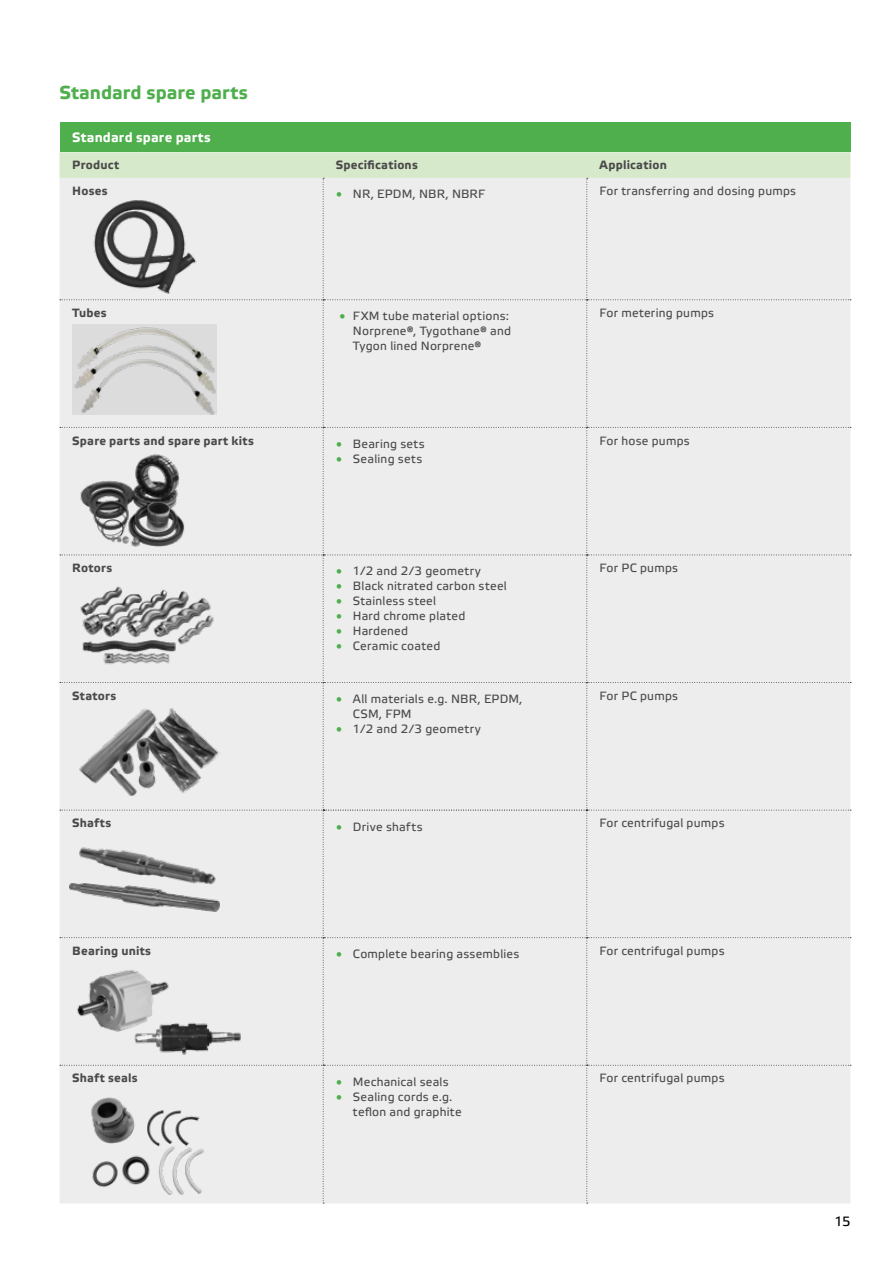
<style>
.page{position:relative;width:893px;height:1263px;background:#fff}
.page>*{position:absolute;margin:0;border:0;box-sizing:border-box;transform-origin:0 0}
.t1{font:700 18.75px "Etelka Text Pro";color:#4faf4d}
.t2{font:700 13.5px "Etelka Text Pro";letter-spacing:.01em;color:#fff}
.t3{font:13.5px "Etelka Text Pro";color:#000}
.t4{font:12px/15px "Etelka Text Pro";letter-spacing:.02em;color:#4a4a49}
.t5{font:700 12px "Etelka Text Pro";letter-spacing:.02em;color:#4a4a49}
.s1{font-family:"Minion Pro";font-weight:700;font-size:16.5px;color:#4faf4d}
</style>
<div class="page">
<div style="left:60px;top:122px;width:790px;height:30px;background:#4faf4d"></div>
<div style="left:60px;top:152px;width:791px;height:1052px;background:#ededed"></div>
<img style="left:78px;top:707px;width:147px;height:89px">
<img style="left:74px;top:1097px;width:145px;height:97px">
<img style="left:70px;top:964px;width:105px;height:70px">
<img style="left:131px;top:1018px;width:113px;height:39px">
<img style="left:78px;top:843px;width:141px;height:41px">
<img style="left:69px;top:884px;width:150px;height:27px">
<img style="left:77px;top:199px;width:140px;height:97px">
<img style="left:61px;top:449px;width:157px;height:98px">
<img style="left:72px;top:581px;width:145px;height:90px">
<img style="left:72px;top:325px;width:145px;height:90px">
<h1 class="t1" style="left:60px;top:82px;width:190px">Standard spare parts</h1>
<p class="t2" style="left:72px;top:130px;width:140px">Standard spare parts</p>
<p class="t5" style="left:72px;top:159px;width:48px">Product</p>
<p class="t5" style="left:336px;top:159px;width:83px">Specifications</p>
<p class="t5" style="left:600px;top:159px;width:69px">Application</p>
<p class="t5" style="left:72px;top:184px;width:37px">Hoses</p>
<p class="t4" style="left:336px;top:187px;width:151px"><span class="s1">•</span> NR, EPDM, NBR, NBRF</p>
<p class="t4" style="left:600px;top:184px;width:198px">For transferring and dosing pumps</p>
<p class="t5" style="left:72px;top:306px;width:36px">Tubes</p>
<p class="t4" style="left:353px;top:309px;width:160px;text-indent:-14px"><span class="s1">•</span> FXM tube material options:<br>Norprene®, Tygothane® and<br>Tygon lined Norprene®</p>
<p class="t4" style="left:600px;top:306px;width:116px">For metering pumps</p>
<p class="t5" style="left:72px;top:434px;width:183px">Spare parts and spare part kits</p>
<p class="t4" style="left:336px;top:437px;width:90px"><span class="s1">•</span> Bearing sets</p>
<p class="t4" style="left:336px;top:452px;width:88px"><span class="s1">•</span> Sealing sets</p>
<p class="t5" style="left:72px;top:561px;width:41px">Rotors</p>
<p class="t4" style="left:336px;top:564px;width:146px"><span class="s1">•</span> 1/2 and 2/3 geometry</p>
<p class="t4" style="left:336px;top:579px;width:172px"><span class="s1">•</span> Black nitrated carbon steel</p>
<p class="t4" style="left:336px;top:594px;width:102px"><span class="s1">•</span> Stainless steel</p>
<p class="t4" style="left:336px;top:609px;width:131px"><span class="s1">•</span> Hard chrome plated</p>
<p class="t4" style="left:336px;top:624px;width:74px"><span class="s1">•</span> Hardened</p>
<p class="t4" style="left:336px;top:639px;width:106px"><span class="s1">•</span> Ceramic coated</p>
<p class="t5" style="left:72px;top:689px;width:45px">Stators</p>
<p class="t4" style="left:353px;top:692px;width:171px;text-indent:-17px"><span class="s1">•</span> All materials e.g. NBR, EPDM,<br>CSM, FPM</p>
<p class="t4" style="left:336px;top:722px;width:146px"><span class="s1">•</span> 1/2 and 2/3 geometry</p>
<p class="t4" style="left:600px;top:434px;width:92px">For hose pumps</p>
<p class="t4" style="left:600px;top:561px;width:80px">For PC pumps</p>
<p class="t4" style="left:600px;top:689px;width:80px">For PC pumps</p>
<p class="t5" style="left:72px;top:816px;width:40px">Shafts</p>
<p class="t4" style="left:336px;top:820px;width:88px"><span class="s1">•</span> Drive shafts</p>
<p class="t4" style="left:600px;top:816px;width:127px">For centrifugal pumps</p>
<p class="t5" style="left:72px;top:944px;width:80px">Bearing units</p>
<p class="t4" style="left:336px;top:947px;width:185px"><span class="s1">•</span> Complete bearing assemblies</p>
<p class="t4" style="left:600px;top:944px;width:127px">For centrifugal pumps</p>
<p class="t5" style="left:72px;top:1071px;width:67px">Shaft seals</p>
<p class="t4" style="left:336px;top:1075px;width:114px"><span class="s1">•</span> Mechanical seals</p>
<p class="t4" style="left:353px;top:1090px;width:110px;text-indent:-17px"><span class="s1">•</span> Sealing cords e.g. teflon and graphite</p>
<p class="t4" style="left:600px;top:1071px;width:127px">For centrifugal pumps</p>
<p class="t3" style="left:835px;top:1214px;width:17px">15</p>
</div>
